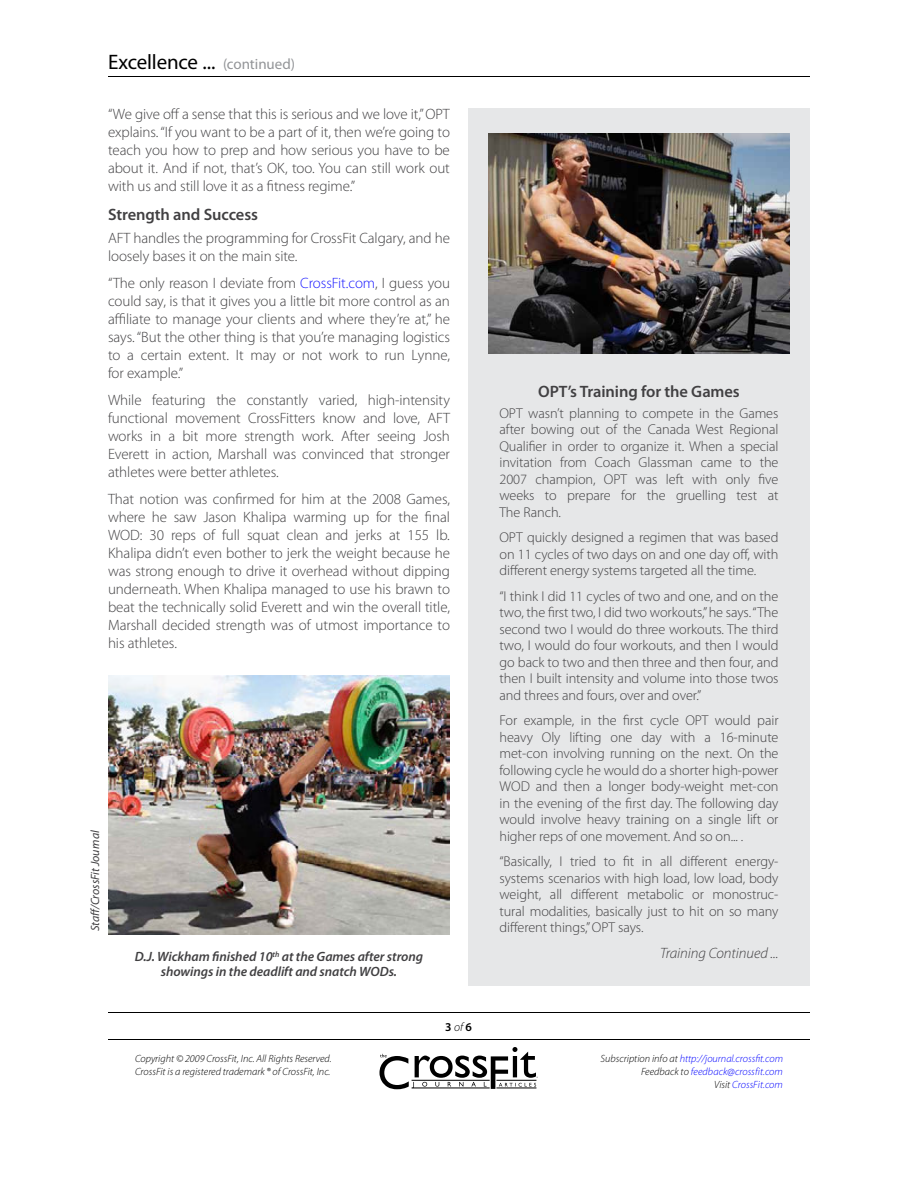
<style>
.page{position:relative;width:918px;height:1188px;background:#fff}
.page>*{position:absolute;margin:0;border:0;box-sizing:border-box;transform-origin:0 0}
.t1{font:21px "Myriad Pro";letter-spacing:-.005em;color:#000}
.t2{font:600 16.5px "Myriad Pro";letter-spacing:-.005em;color:#414042}
.t3{font:300 15px/18px "Myriad Pro";letter-spacing:-.005em;color:#414042;text-align:justify}
.t4{font:italic 300 15px "Myriad Pro";letter-spacing:-.005em;color:#414042}
.t5{font:300 14.25px/16.5px "Myriad Pro";letter-spacing:-.005em;color:#414042;text-align:justify}
.t6{font:italic 600 13.5px/15px "Myriad Pro";letter-spacing:-.005em;color:#414042;text-align:center}
.t7{font:italic 12px "Myriad Pro";letter-spacing:-.005em;color:#414042}
.t8{font:600 12px "Myriad Pro";color:#000}
.t9{font:italic 300 10.5px/12.6px "Myriad Pro";color:#00f;text-align:right}
.t10{font:italic 300 10.5px/12.6px "Myriad Pro";color:#000}
.s1{font-size:15px;color:#939598}
.s2{color:#1a1aff}
.s3{font-weight:300;font-style:italic}
.s4{color:#000}
</style>
<div class="page">
<svg style="left:379px;top:1047px;width:159px;height:42px"></svg>
<hr style="left:108px;top:1012px;width:702px;height:1px;background:#000">
<hr style="left:108px;top:1039px;width:702px;height:1px;background:#000">
<hr style="left:108px;top:76px;width:702px;height:1px;background:#000">
<div style="left:468px;top:108px;width:342px;height:878px;background:#e6e7e8"></div>
<img style="left:108px;top:675px;width:342px;height:260px">
<img style="left:488px;top:133px;width:302px;height:220px">
<h1 class="t1" style="left:108px;top:50px;width:189px">Excellence ... <span class="s1">(continued)</span></h1>
<p class="t3" style="left:108px;top:106px;width:344px">“We give off a sense that this is serious and we love it,” OPT explains. “If you want to be a part of it, then we’re going to teach you how to prep and how serious you have to be about it. And if not, that’s OK, too. You can still work out with us and still love it as a fitness regime.”</p>
<p class="t2" style="left:108px;top:205px;width:152px">Strength and Success</p>
<p class="t3" style="left:108px;top:229px;width:343px">AFT handles the programming for CrossFit Calgary, and he loosely bases it on the main site.</p>
<p class="t3" style="left:108px;top:274px;width:344px">“The only reason I deviate from <span class="s2">CrossFit.com</span>, I guess you could say, is that it gives you a little bit more control as an affiliate to manage your clients and where they’re at,” he says. “But the other thing is that you’re managing logistics to a certain extent. It may or not work to run Lynne, for example.”</p>
<p class="t3" style="left:108px;top:391px;width:344px">While featuring the constantly varied, high-intensity functional movement CrossFitters know and love, AFT works in a bit more strength work. After seeing Josh Everett in action, Marshall was convinced that stronger athletes were better athletes.</p>
<p class="t3" style="left:108px;top:490px;width:344px">That notion was confirmed for him at the 2008 Games, where he saw Jason Khalipa warming up for the final WOD: 30 reps of full squat clean and jerks at 155 lb.<br>Khalipa didn’t even bother to jerk the weight because he was strong enough to drive it overhead without dipping underneath. When Khalipa managed to use his brawn to beat the technically solid Everett and win the overall title, Marshall decided strength was of utmost importance to his athletes.</p>
<p class="t7" style="left:89px;top:931px;width:103px;rotate:-90deg">Staff/CrossFit Journal</p>
<p class="t6" style="left:135px;top:949px;width:290px">D.J. Wickham finished 10<sup>th</sup> at the Games after strong showings in the deadlift and snatch WODs.</p>
<p class="t2" style="left:538px;top:382px;width:203px">OPT’s Training for the Games</p>
<p class="t5" style="left:500px;top:405px;width:281px">OPT wasn’t planning to compete in the Games after bowing out of the Canada West Regional Qualifier in order to organize it. When a special invitation from Coach Glassman came to the 2007 champion, OPT was left with only five weeks to prepare for the gruelling test at The Ranch.</p>
<p class="t5" style="left:500px;top:529px;width:281px">OPT quickly designed a regimen that was based on 11 cycles of two days on and one day off, with different energy systems targeted all the time.</p>
<p class="t5" style="left:500px;top:588px;width:281px">“I think I did 11 cycles of two and one, and on the two, the first two, I did two workouts,” he says. “The second two I would do three workouts. The third two, I would do four workouts, and then I would go back to two and then three and then four, and then I built intensity and volume into those twos and threes and fours, over and over.”</p>
<p class="t5" style="left:500px;top:712px;width:281px">For example, in the first cycle OPT would pair heavy Oly lifting one day with a 16-minute met-con involving running on the next. On the following cycle he would do a shorter high-power WOD and then a longer body-weight met-con in the evening of the first day. The following day would involve heavy training on a single lift or higher reps of one movement. And so on... .</p>
<p class="t5" style="left:500px;top:853px;width:281px">“Basically, I tried to fit in all different energy&shy;systems scenarios with high load, low load, body weight, all different metabolic or monostruc&shy;tural modalities, basically just to hit on so many different things,” OPT says.</p>
<p class="t4" style="left:660px;top:945px;width:120px">Training Continued ...</p>
<p class="t8" style="left:445px;top:1020px;width:28px">3 <span class="s3">of</span> 6</p>
<p class="t10" style="left:135px;top:1053px;width:198px">Copyright © 2009 CrossFit, Inc. All Rights Reserved.<br>CrossFit is a registered trademark ® of CrossFit, Inc.</p>
<p class="t9" style="left:601px;top:1053px;width:184px"><span class="s4">Subscription info at</span> http://journal.crossfit.com<br><span class="s4">Feedback to</span> feedback@crossfit.com<br><span class="s4">Visit</span> CrossFit.com</p>
</div>
